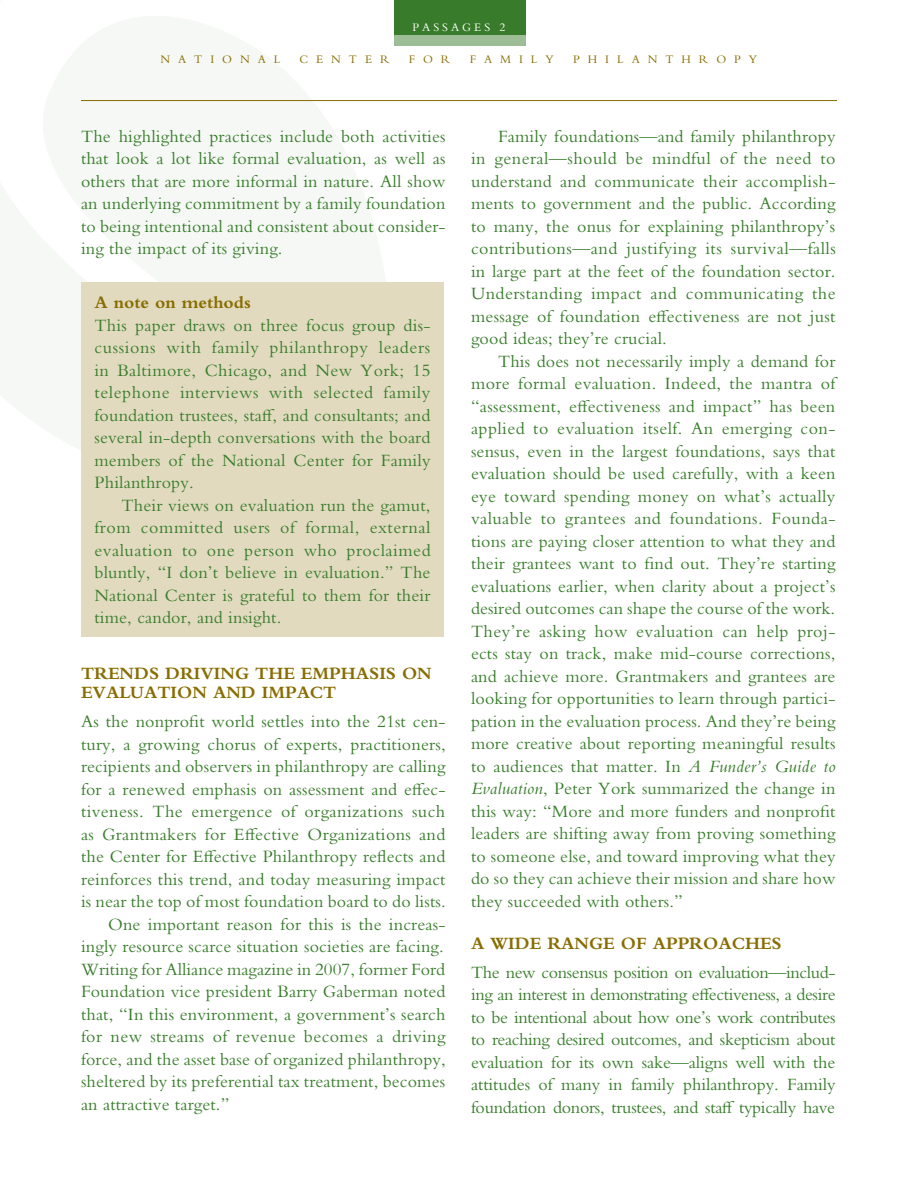
<style>
.page{position:relative;width:918px;height:1188px;background:#fff}
.page>*{position:absolute;margin:0;border:0;box-sizing:border-box;transform-origin:0 0}
.t1{font:18px/22.5px "Bembo Std";letter-spacing:.01em;color:#387c2b;text-align:justify}
.t2{font:700 18px/19.5px "Bembo Std";color:#886d00}
.t3{font:12px "Bembo Std";letter-spacing:.66em;color:#886d00}
.t4{font:12px "Bembo Std";letter-spacing:.25em;color:#fff}
.s1{font-style:italic}
</style>
<div class="page">
<svg style="left:0;top:16px;width:427px;height:434px;fill:#f5f8f4"></svg>
<div style="left:394px;top:0;width:132px;height:45px;background:#9cbd95"></div>
<div style="left:394px;top:0;width:132px;height:35px;background:#387c2b"></div>
<hr style="left:81px;top:100px;width:756px;height:1px;background:#886d00">
<div style="left:81px;top:283px;width:363px;height:354px;background:#e1dabf"></div>
<p class="t4" style="left:413px;top:20px;width:94px">PASSAGES 2</p>
<p class="t3" style="left:161px;top:52px;width:121px">NATIONAL</p>
<p class="t3" style="left:300px;top:52px;width:92px">CENTER</p>
<p class="t3" style="left:409px;top:52px;width:43px">FOR</p>
<p class="t3" style="left:470px;top:52px;width:86px">FAMILY</p>
<p class="t3" style="left:573px;top:52px;width:186px">PHILANTHROPY</p>
<p class="t1" style="left:81px;top:124px;width:366px">The highlighted practices include both activities that look a lot like formal evaluation, as well as others that are more informal in nature. All show an underlying commitment by a family foundation to being intentional and consistent about consider&shy;ing the impact of its giving.</p>
<p class="t2" style="left:94px;top:293px;width:158px">A note on methods</p>
<p class="t1" style="left:94px;top:313px;width:338px">This paper draws on three focus group dis&shy;cussions with family philanthropy leaders in Baltimore, Chicago, and New York; 15 telephone interviews with selected family foundation trustees, staff, and consultants; and several in-depth conversations with the board members of the National Center for Family Philanthropy.</p>
<p class="t1" style="left:94px;top:493px;width:338px;text-indent:27px">Their views on evaluation run the gamut, from committed users of formal, external evaluation to one person who proclaimed bluntly, “I don’t believe in evaluation.” The National Center is grateful to them for their time, candor, and insight.</p>
<p class="t2" style="left:81px;top:663px;width:352px">TRENDS DRIVING THE EMPHASIS ON<br>EVALUATION AND IMPACT</p>
<p class="t1" style="left:81px;top:710px;width:366px">As the nonprofit world settles into the 21st cen-</p>
<p class="t1" style="left:81px;top:733px;width:366px">tury, a growing chorus of experts, practitioners,</p>
<p class="t1" style="left:81px;top:755px;width:366px">recipients and observers in philanthropy are calling</p>
<p class="t1" style="left:81px;top:778px;width:366px">for a renewed emphasis on assessment and effec-</p>
<p class="t1" style="left:81px;top:800px;width:366px">tiveness. The emergence of organizations such</p>
<p class="t1" style="left:81px;top:823px;width:366px">as Grantmakers for Effective Organizations and</p>
<p class="t1" style="left:81px;top:845px;width:366px">the Center for Effective Philanthropy reflects and</p>
<p class="t1" style="left:81px;top:868px;width:366px">reinforces this trend, and today measuring impact</p>
<p class="t1" style="left:81px;top:890px;width:366px">is near the top of most foundation board to do lists.</p>
<p class="t1" style="left:108px;top:913px;width:339px">One important reason for this is the increas-</p>
<p class="t1" style="left:81px;top:935px;width:364px">ingly resource scarce situation societies are facing.</p>
<p class="t1" style="left:81px;top:958px;width:366px">Writing for Alliance magazine in 2007, former Ford</p>
<p class="t1" style="left:81px;top:980px;width:366px">Foundation vice president Barry Gaberman noted</p>
<p class="t1" style="left:81px;top:1003px;width:366px">that, “In this environment, a government’s search</p>
<p class="t1" style="left:81px;top:1025px;width:366px">for new streams of revenue becomes a driving</p>
<p class="t1" style="left:81px;top:1048px;width:366px">force, and the asset base of organized philanthropy,</p>
<p class="t1" style="left:81px;top:1070px;width:366px">sheltered by its preferential tax treatment, becomes</p>
<p class="t1" style="left:81px;top:1093px;width:150px">an attractive target.”</p>
<p class="t1" style="left:471px;top:124px;width:366px;text-indent:27px">Family foundations—and family philanthropy in general—should be mindful of the need to understand and communicate their accomplish&shy;ments to government and the public. According to many, the onus for explaining philanthropy’s contributions—and justifying its survival—falls in large part at the feet of the foundation sector.<br>Understanding impact and communicating the message of foundation effectiveness are not just good ideas; they’re crucial.</p>
<p class="t1" style="left:471px;top:349px;width:366px;text-indent:27px">This does not necessarily imply a demand for more formal evaluation. Indeed, the mantra of “assessment, effectiveness and impact” has been applied to evaluation itself. An emerging con&shy;sensus, even in the largest foundations, says that evaluation should be used carefully, with a keen eye toward spending money on what’s actually valuable to grantees and foundations. Founda&shy;tions are paying closer attention to what they and their grantees want to find out. They’re starting evaluations earlier, when clarity about a project’s desired outcomes can shape the course of the work.<br>They’re asking how evaluation can help proj&shy;ects stay on track, make mid-course corrections, and achieve more. Grantmakers and grantees are looking for opportunities to learn through partici&shy;pation in the evaluation process. And they’re being more creative about reporting meaningful results to audiences that matter. In <span class="s1">A Funder’s Guide to Evaluation</span>, Peter York summarized the change in this way: “More and more funders and nonprofit leaders are shifting away from proving something to someone else, and toward improving what they do so they can achieve their mission and share how they succeeded with others.”</p>
<p class="t2" style="left:471px;top:933px;width:312px">A WIDE RANGE OF APPROACHES</p>
<p class="t1" style="left:471px;top:961px;width:366px">The new consensus position on evaluation—includ&shy;ing an interest in demonstrating effectiveness, a desire to be intentional about how one’s work contributes to reaching desired outcomes, and skepticism about evaluation for its own sake—aligns well with the attitudes of many in family philanthropy. Family foundation donors, trustees, and staff typically have</p>
</div>
